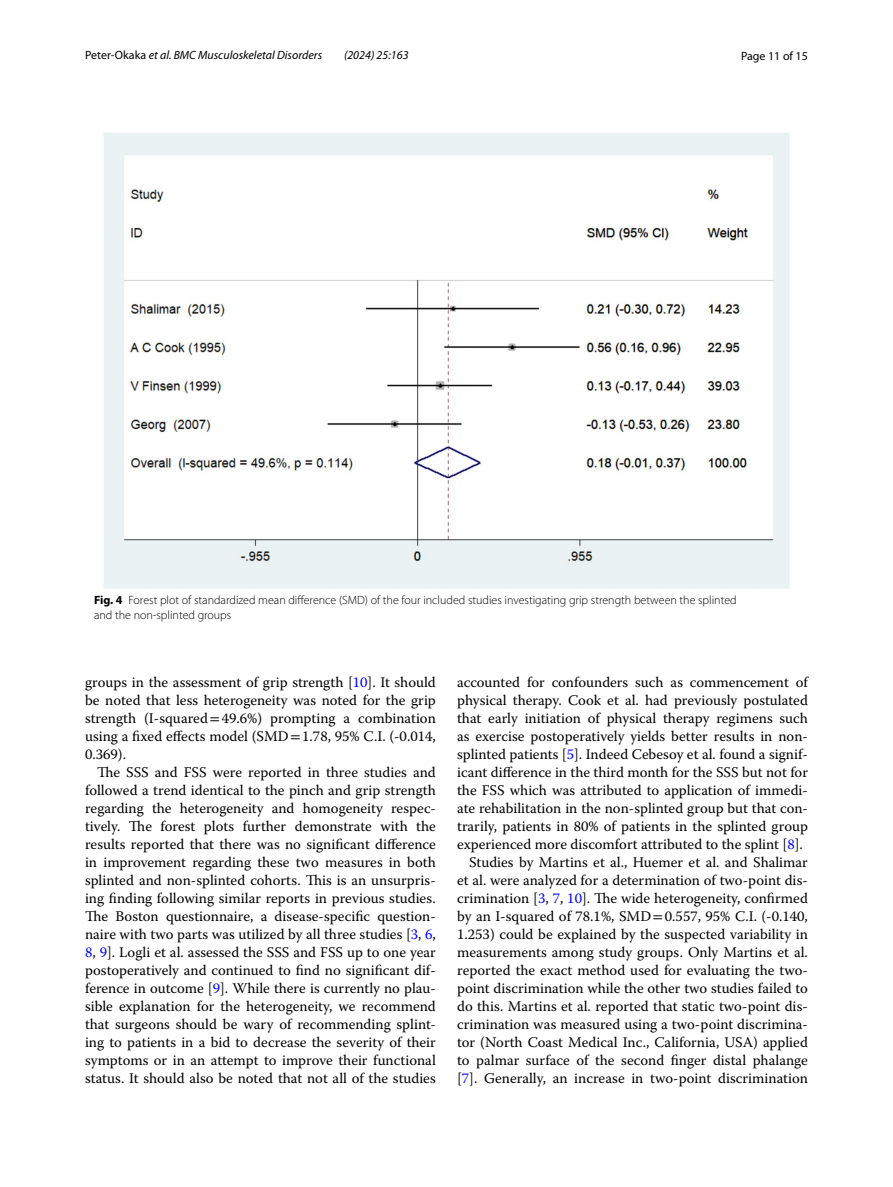
<style>
.page{position:relative;width:893px;height:1187px;background:#fff}
.page>*{position:absolute;margin:0;border:0;box-sizing:border-box;transform-origin:0 0}
.t1{font:14.7px/18px "Warnock Pro";color:#000;text-align:justify}
.t2{font:300 12px/15px "Myriad Pro";color:#000}
.t3{font:italic 12px "Myriad Pro";color:#000}
.t4{font:12px "Myriad Pro";color:#000}
.s1{font-style:normal}
.s2{font-weight:700}
.s3{color:#00f}
.s4{font-family:"STIX"}
</style>
<div class="page">
<img style="left:103px;top:133px;width:686px;height:456px">
<p class="t3" style="left:85px;top:48px;width:239px"><span class="s1">Peter‑Okaka</span> et al. BMC Musculoskeletal Disorders</p>
<p class="t3" style="left:344px;top:48px;width:66px">(2024) 25:163</p>
<p class="t4" style="left:741px;top:48px;width:68px">Page 11 of 15</p>
<p class="t2" style="left:94px;top:592px;width:644px"><span class="s2">Fig. 4</span> Forest plot of standardized mean difference (SMD) of the four included studies investigating grip strength between the splinted and the non-splinted groups</p>
<p class="t1" style="left:85px;top:672px;width:352px">groups in the assessment of grip strength [<span class="s3">10</span>]. It should be noted that less heterogeneity was noted for the grip strength (I-squared<span class="s4">=</span>49.6%) prompting a combination using a fixed effects model (SMD<span class="s4">=</span>1.78, 95% C.I. (-0.014, 0.369).</p>
<p class="t1" style="left:85px;top:762px;width:352px;text-indent:12px">The SSS and FSS were reported in three studies and followed a trend identical to the pinch and grip strength regarding the heterogeneity and homogeneity respec&shy;tively. The forest plots further demonstrate with the results reported that there was no significant difference in improvement regarding these two measures in both splinted and non-splinted cohorts. This is an unsurpris&shy;ing finding following similar reports in previous studies.<br>The Boston questionnaire, a disease-specific question&shy;naire with two parts was utilized by all three studies [<span class="s3">3</span>, <span class="s3">6</span>, <span class="s3">8</span>, <span class="s3">9</span>]. Logli et al. assessed the SSS and FSS up to one year postoperatively and continued to find no significant dif&shy;ference in outcome [<span class="s3">9</span>]. While there is currently no plau&shy;sible explanation for the heterogeneity, we recommend that surgeons should be wary of recommending splint&shy;ing to patients in a bid to decrease the severity of their symptoms or in an attempt to improve their functional status. It should also be noted that not all of the studies</p>
<p class="t1" style="left:457px;top:672px;width:352px">accounted for confounders such as commencement of</p>
<p class="t1" style="left:457px;top:690px;width:352px">physical therapy. Cook et al. had previously postulated</p>
<p class="t1" style="left:457px;top:708px;width:352px">that early initiation of physical therapy regimens such</p>
<p class="t1" style="left:457px;top:726px;width:352px">as exercise postoperatively yields better results in non-</p>
<p class="t1" style="left:457px;top:744px;width:352px">splinted patients [<span class="s3">5</span>]. Indeed Cebesoy et al. found a signif-</p>
<p class="t1" style="left:457px;top:762px;width:352px">icant difference in the third month for the SSS but not for</p>
<p class="t1" style="left:457px;top:780px;width:352px">the FSS which was attributed to application of immedi-</p>
<p class="t1" style="left:457px;top:798px;width:352px">ate rehabilitation in the non-splinted group but that con-</p>
<p class="t1" style="left:457px;top:816px;width:352px">trarily, patients in 80% of patients in the splinted group</p>
<p class="t1" style="left:457px;top:834px;width:347px">experienced more discomfort attributed to the splint [<span class="s3">8</span>].</p>
<p class="t1" style="left:469px;top:852px;width:340px">Studies by Martins et al., Huemer et al. and Shalimar</p>
<p class="t1" style="left:457px;top:870px;width:352px">et al. were analyzed for a determination of two-point dis-</p>
<p class="t1" style="left:457px;top:888px;width:352px">crimination [<span class="s3">3</span>, <span class="s3">7</span>, <span class="s3">10</span>]. The wide heterogeneity, confirmed</p>
<p class="t1" style="left:457px;top:906px;width:352px">by an I-squared of 78.1%, SMD<span class="s4">=</span>0.557, 95% C.I. (-0.140,</p>
<p class="t1" style="left:457px;top:924px;width:352px">1.253) could be explained by the suspected variability in</p>
<p class="t1" style="left:457px;top:942px;width:352px">measurements among study groups. Only Martins et al.</p>
<p class="t1" style="left:457px;top:960px;width:352px">reported the exact method used for evaluating the two-</p>
<p class="t1" style="left:457px;top:978px;width:352px">point discrimination while the other two studies failed to</p>
<p class="t1" style="left:457px;top:996px;width:352px">do this. Martins et al. reported that static two-point dis-</p>
<p class="t1" style="left:457px;top:1014px;width:352px">crimination was measured using a two-point discrimina-</p>
<p class="t1" style="left:457px;top:1032px;width:352px">tor (North Coast Medical Inc., California, USA) applied</p>
<p class="t1" style="left:457px;top:1050px;width:352px">to palmar surface of the second finger distal phalange</p>
<p class="t1" style="left:457px;top:1068px;width:352px">[<span class="s3">7</span>]. Generally, an increase in two-point discrimination</p>
</div>
